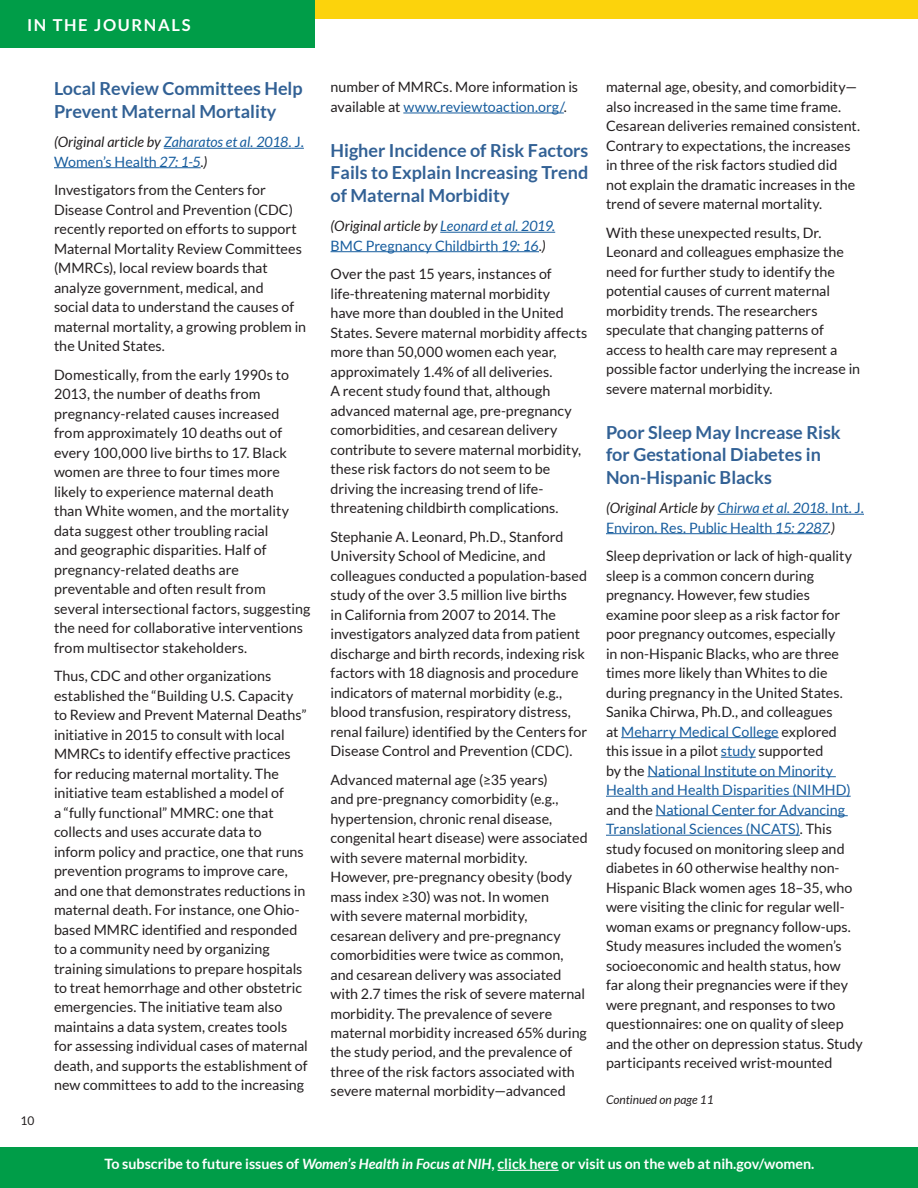
<style>
.page{position:relative;width:918px;height:1188px;background:#fff}
.page>*{position:absolute;margin:0;border:0;box-sizing:border-box;transform-origin:0 0}
.t1{font:700 18px/22.5px "Lato";color:#326195}
.t2{font:700 16.5px "Lato";letter-spacing:.1em;color:#fff}
.t3{font:14.25px/19.5px "Lato";color:#231f20}
.t4{font:italic 14.25px/19.5px "Lato";letter-spacing:-.005em;color:#175d9e}
.t5{font:700 14.25px "Lato";color:#fff}
.t6{font:14.25px/19.5px "Lato";letter-spacing:-.005em;color:#175d9e}
.t7{font:italic 12px "Lato";color:#231f20}
.t8{font:12px "Lato";color:#231f20}
.s1{color:#231f20}
.s2{font-style:normal}
.s3{color:#175d9e}
.s4{font-style:italic;color:#231f20}
.s5{font-style:italic}
</style>
<div class="page">
<div style="left:0;top:0;width:918px;height:19px;background:#fcd30c"></div>
<div style="left:0;top:1148px;width:918px;height:40px;background:#009d48"></div>
<hr style="left:498px;top:1170px;width:61px;height:1px;background:#fff">
<div style="left:0;top:0;width:314px;height:48px;background:#009d48"></div>
<hr style="left:164px;top:148px;width:128px;height:1px;background:#175d9e">
<svg style="left:292px;top:148px;width:12px;height:1px"></svg>
<hr style="left:54px;top:167px;width:106px;height:1px;background:#175d9e">
<hr style="left:160px;top:167px;width:41px;height:1px;background:#175d9e">
<hr style="left:403px;top:113px;width:161px;height:1px;background:#175d9e">
<hr style="left:440px;top:232px;width:115px;height:1px;background:#175d9e">
<hr style="left:331px;top:251px;width:167px;height:1px;background:#175d9e">
<hr style="left:498px;top:251px;width:41px;height:1px;background:#175d9e">
<hr style="left:717px;top:514px;width:111px;height:1px;background:#175d9e">
<hr style="left:828px;top:514px;width:36px;height:1px;background:#175d9e">
<hr style="left:606px;top:533px;width:169px;height:1px;background:#175d9e">
<hr style="left:775px;top:533px;width:53px;height:1px;background:#175d9e">
<hr style="left:621px;top:737px;width:158px;height:1px;background:#175d9e">
<hr style="left:721px;top:757px;width:35px;height:1px;background:#175d9e">
<hr style="left:647px;top:776px;width:189px;height:1px;background:#175d9e">
<hr style="left:606px;top:796px;width:245px;height:1px;background:#175d9e">
<hr style="left:656px;top:815px;width:192px;height:1px;background:#175d9e">
<hr style="left:606px;top:835px;width:194px;height:1px;background:#175d9e">
<h2 class="t2" style="left:27px;top:15px;width:165px">IN THE JOURNALS</h2>
<p class="t8" style="left:20px;top:1114px;width:15px">10</p>
<h3 class="t1" style="left:54px;top:77px;width:250px">Local Review Committees Help<br>Prevent Maternal Mortality</h3>
<p class="t4" style="left:54px;top:133px;width:251px"><span class="s1">(Original article by</span> Zaharatos et al. 2018. <span class="s2">J.<br>Women’s Health</span> 27: 1-5<span class="s1">.)</span></p>
<p class="t3" style="left:54px;top:180px;width:254px">Investigators from the Centers for Disease Control and Prevention (CDC) recently reported on efforts to support Maternal Mortality Review Committees (MMRCs), local review boards that analyze government, medical, and<br>social data to understand the causes of maternal mortality, a growing problem in the United States.</p>
<p class="t3" style="left:54px;top:365px;width:258px">Domestically, from the early 1990s to 2013, the number of deaths from pregnancy-related causes increased from approximately 10 deaths out of every 100,000 live births to 17. Black women are three to four times more likely to experience maternal death<br>than White women, and the mortality data suggest other troubling racial<br>and geographic disparities. Half of pregnancy-related deaths are preventable and often result from several intersectional factors, suggesting the need for collaborative interventions from multisector stakeholders.</p>
<p class="t3" style="left:54px;top:666px;width:255px">Thus, CDC and other organizations established the “Building U.S. Capacity to Review and Prevent Maternal Deaths” initiative in 2015 to consult with local MMRCs to identify effective practices for reducing maternal mortality. The initiative team established a model of<br>a “fully functional” MMRC: one that collects and uses accurate data to<br>inform policy and practice, one that runs prevention programs to improve care, and one that demonstrates reductions in maternal death. For instance, one Ohio&shy;based MMRC identified and responded to a community need by organizing training simulations to prepare hospitals to treat hemorrhage and other obstetric emergencies. The initiative team also maintains a data system, creates tools for assessing individual cases of maternal death, and supports the establishment of new committees to add to the increasing</p>
<p class="t3" style="left:331px;top:77px;width:249px">number of MMRCs. More information is available at <span class="s3">www.reviewtoaction.org/</span>.</p>
<h3 class="t1" style="left:331px;top:139px;width:259px;text-align:justify">Higher Incidence of Risk Factors Fails to Explain Increasing Trend of Maternal Morbidity</h3>
<p class="t4" style="left:331px;top:217px;width:226px"><span class="s1">(Original article by</span> Leonard et al. 2019.<br><span class="s2">BMC Pregnancy Childbirth</span> 19: 16<span class="s1">.)</span></p>
<p class="t3" style="left:331px;top:264px;width:258px">Over the past 15 years, instances of life-threatening maternal morbidity<br>have more than doubled in the United States. Severe maternal morbidity affects more than 50,000 women each year, approximately 1.4% of all deliveries.<br>A recent study found that, although advanced maternal age, pre-pregnancy comorbidities, and cesarean delivery contribute to severe maternal morbidity, these risk factors do not seem to be driving the increasing trend of life&shy;threatening childbirth complications.</p>
<p class="t3" style="left:331px;top:527px;width:258px">Stephanie A. Leonard, Ph.D., Stanford University School of Medicine, and colleagues conducted a population-based study of the over 3.5 million live births<br>in California from 2007 to 2014. The investigators analyzed data from patient discharge and birth records, indexing risk factors with 18 diagnosis and procedure indicators of maternal morbidity (e.g., blood transfusion, respiratory distress, renal failure) identified by the Centers for Disease Control and Prevention (CDC).</p>
<p class="t3" style="left:331px;top:770px;width:259px">Advanced maternal age (≥35 years)<br>and pre-pregnancy comorbidity (e.g., hypertension, chronic renal disease, congenital heart disease) were associated with severe maternal morbidity.<br>However, pre-pregnancy obesity (body mass index ≥30) was not. In women<br>with severe maternal morbidity,<br>cesarean delivery and pre-pregnancy comorbidities were twice as common, and cesarean delivery was associated with 2.7 times the risk of severe maternal morbidity. The prevalence of severe maternal morbidity increased 65% during the study period, and the prevalence of three of the risk factors associated with severe maternal morbidity—advanced</p>
<p class="t3" style="left:606px;top:77px;width:256px">maternal age, obesity, and comorbidity— also increased in the same time frame.<br>Cesarean deliveries remained consistent.<br>Contrary to expectations, the increases in three of the risk factors studied did not explain the dramatic increases in the trend of severe maternal mortality.</p>
<p class="t3" style="left:606px;top:223px;width:256px">With these unexpected results, Dr.<br>Leonard and colleagues emphasize the need for further study to identify the potential causes of current maternal morbidity trends. The researchers speculate that changing patterns of access to health care may represent a possible factor underlying the increase in severe maternal morbidity.</p>
<h3 class="t1" style="left:606px;top:421px;width:236px">Poor Sleep May Increase Risk for Gestational Diabetes in<br>Non-Hispanic Blacks</h3>
<p class="t6" style="left:606px;top:498px;width:260px"><span class="s4">(Original Article by</span> <span class="s5">Chirwa et al. 2018.</span> Int. J.<br>Environ. Res. Public Health <span class="s5">15: 2287</span><span class="s4">.)</span></p>
<p class="t3" style="left:606px;top:546px;width:258px">Sleep deprivation or lack of high-quality sleep is a common concern during pregnancy. However, few studies examine poor sleep as a risk factor for poor pregnancy outcomes, especially<br>in non-Hispanic Blacks, who are three times more likely than Whites to die during pregnancy in the United States.<br>Sanika Chirwa, Ph.D., and colleagues<br>at <span class="s3">Meharry Medical College</span> explored this issue in a pilot <span class="s3">study</span> supported<br>by the <span class="s3">National Institute on Minority Health and Health Disparities (NIMHD) </span>and the <span class="s3">National Center for Advancing Translational Sciences (NCATS)</span>. This study focused on monitoring sleep and diabetes in 60 otherwise healthy non-Hispanic Black women ages 18–35, who were visiting the clinic for regular well&shy;woman exams or pregnancy follow-ups.<br>Study measures included the women’s socioeconomic and health status, how<br>far along their pregnancies were if they were pregnant, and responses to two questionnaires: one on quality of sleep and the other on depression status. Study participants received wrist-mounted</p>
<p class="t7" style="left:606px;top:1093px;width:109px">Continued on page 11</p>
<p class="t5" style="left:104px;top:1156px;width:712px">To subscribe to future issues of <span class="s5">Women’s Health in Focus at NIH</span>, click here or visit us on the web at nih.gov/women.</p>
</div>
